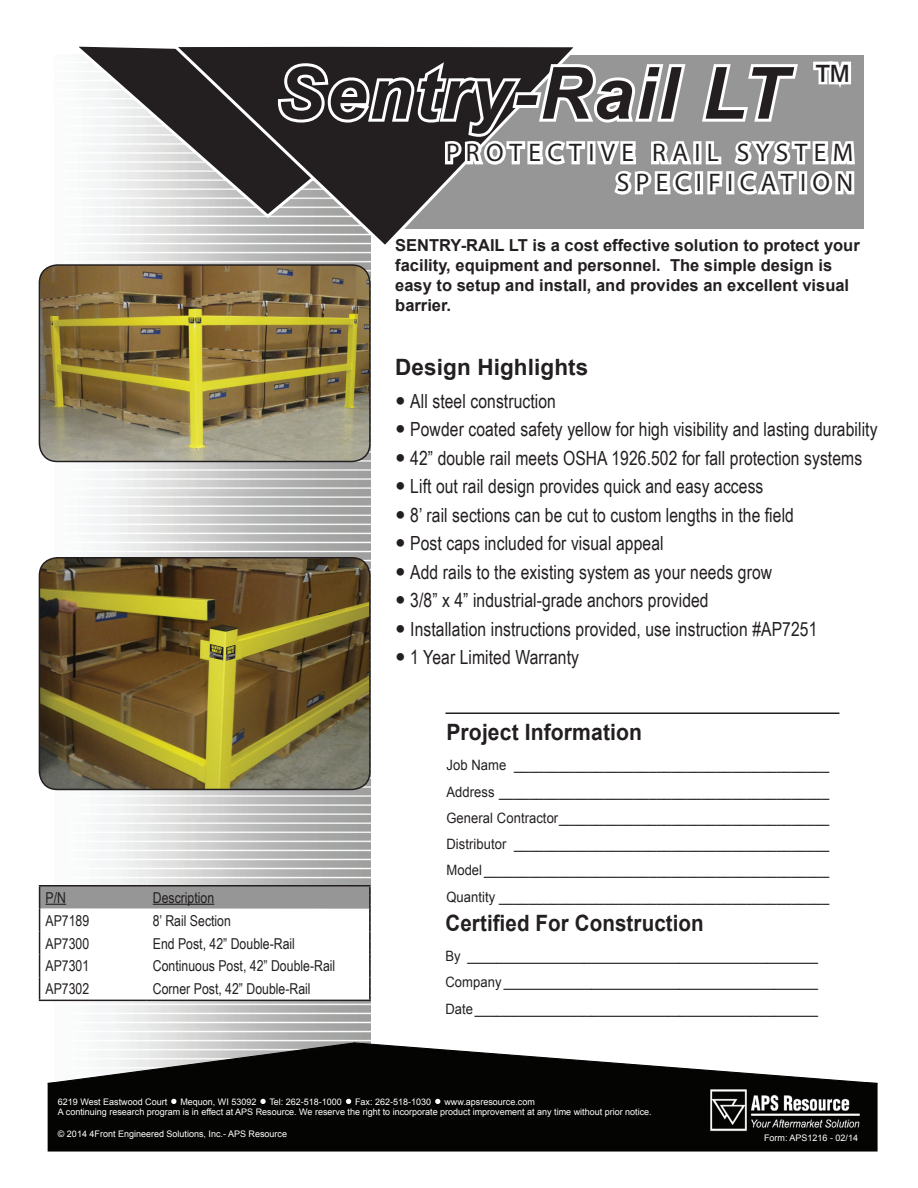
<style>
.page{position:relative;width:918px;height:1188px;background:#fff}
.page>*{position:absolute;margin:0;border:0;box-sizing:border-box;transform-origin:0 0}
.t1{font:italic 700 72px "Arial";letter-spacing:.03em;color:#231f20}
.t2{font:25.5px/30px "Myriad Pro";letter-spacing:.25em;color:#231f20;text-align:right}
.t3{font:700 22.5px "Arial";letter-spacing:.005em;color:#231f20;scale:.91 1}
.t4{font:700 22.5px "Arial";letter-spacing:.005em;color:#231f20;scale:.94 1}
.t5{font:700 22.5px "Arial";letter-spacing:.005em;color:#231f20}
.t6{font:19.5px/28.5px "Arial Narrow";letter-spacing:.005em;color:#231f20}
.t7{font:700 16.5px/19.8px "Arial";color:#231f20}
.t8{font:15px "Arial Narrow";color:#231f20}
.t9{font:14.25px/26.2px "Arial";letter-spacing:.005em;color:#231f20;text-align:justify;scale:.91 1}
.t10{font:9px/10.8px "Arial";color:#fff}
</style>
<div class="page">
<div style="left:384px;top:56px;width:480px;height:173px;background:#969696"></div>
<div style="left:48px;top:1083px;width:829px;height:68px;background:#040503"></div>
<div style="left:48px;top:1083px;width:830px;height:69px;border:1px solid #040503"></div>
<svg style="left:47px;top:1042px;width:831px;height:43px"></svg>
<img style="left:707px;top:1083px;width:156px;height:49px">
<hr style="left:446px;top:712px;width:393px;height:2px;background:#231f20">
<svg style="left:171px;top:1098px;width:6px;height:6px"></svg>
<svg style="left:260px;top:1098px;width:6px;height:6px"></svg>
<svg style="left:346px;top:1098px;width:6px;height:6px"></svg>
<svg style="left:435px;top:1098px;width:6px;height:6px"></svg>
<svg style="left:70px;top:46px;width:100px;height:174px"></svg>
<svg style="left:170px;top:46px;width:247px;height:205px;background:#777575"></svg>
<svg style="left:275px;top:46px;width:583px;height:170px"></svg>
<img style="left:39px;top:265px;width:331px;height:196px">
<div style="left:39px;top:264px;width:332px;height:198px;border:2px solid #231f20;border-radius:18px"></div>
<img style="left:39px;top:558px;width:331px;height:231px">
<div style="left:39px;top:557px;width:332px;height:233px;border:2px solid #231f20;border-radius:18px"></div>
<hr style="left:39px;top:885px;width:108px;height:1px;background:#231f20">
<hr style="left:147px;top:885px;width:224px;height:1px;background:#231f20">
<hr style="left:369px;top:887px;width:2px;height:22px;background:#231f20">
<hr style="left:369px;top:909px;width:2px;height:23px;background:#231f20">
<hr style="left:369px;top:932px;width:2px;height:23px;background:#231f20">
<hr style="left:369px;top:955px;width:2px;height:22px;background:#231f20">
<hr style="left:369px;top:977px;width:2px;height:23px;background:#231f20">
<hr style="left:39px;top:1000px;width:108px;height:1px;background:#231f20">
<hr style="left:147px;top:1000px;width:224px;height:1px;background:#231f20">
<svg style="left:39px;top:886px;width:331px;height:114px"></svg>
<hr style="left:153px;top:904px;width:61px;height:1px;background:#231f20">
<h1 class="t1" style="left:276px;top:45px;width:579px">Sentry-Rail LT <sup>™</sup></h1>
<h2 class="t2" style="left:446px;top:137px;width:409px">PROTECTIVE RAIL SYSTEM<br>SPECIFICATION</h2>
<p class="t7" style="left:395px;top:236px;width:466px">SENTRY-RAIL LT is a cost effective solution to protect your facility, equipment and personnel. The simple design is easy to setup and install, and provides an excellent visual barrier.</p>
<p class="t8" style="left:46px;top:886px;width:22px">P/N</p>
<p class="t8" style="left:153px;top:886px;width:63px">Description</p>
<p class="t8" style="left:46px;top:909px;width:45px">AP7189</p>
<p class="t8" style="left:153px;top:909px;width:80px">8’ Rail Section</p>
<p class="t8" style="left:46px;top:932px;width:45px">AP7300</p>
<p class="t8" style="left:153px;top:932px;width:144px">End Post, 42” Double-Rail</p>
<p class="t8" style="left:46px;top:955px;width:45px">AP7301</p>
<p class="t8" style="left:153px;top:955px;width:184px">Continuous Post, 42” Double-Rail</p>
<p class="t8" style="left:46px;top:978px;width:45px">AP7302</p>
<p class="t8" style="left:153px;top:978px;width:159px">Corner Post, 42” Double-Rail</p>
<h3 class="t5" style="left:395px;top:353px;width:195px">Design Highlights</h3>
<p class="t6" style="left:410px;top:386px;width:469px">All steel construction<br>Powder coated safety yellow for high visibility and lasting durability 42” double rail meets OSHA 1926.502 for fall protection systems Lift out rail design provides quick and easy access<br>8’ rail sections can be cut to custom lengths in the field<br>Post caps included for visual appeal<br>Add rails to the existing system as your needs grow<br>3/8” x 4” industrial-grade anchors provided<br>Installation instructions provided, use instruction #AP7251<br>1 Year Limited Warranty</p>
<h3 class="t4" style="left:446px;top:717px;width:210px">Project Information</h3>
<p class="t9" style="left:446px;top:752px;width:422px">Job Name __________________________________________ Address ____________________________________________ General Contractor____________________________________ Distributor __________________________________________ Model______________________________________________ Quantity ____________________________________________</p>
<h3 class="t3" style="left:446px;top:908px;width:285px">Certified For Construction</h3>
<p class="t9" style="left:446px;top:943px;width:411px">By ________________________________________________ Company ___________________________________________ Date_______________________________________________</p>
<p class="t10" style="left:58px;top:1096px;width:595px">6219 West Eastwood Court • Mequon, WI 53092 • Tel: 262-518-1000 • Fax: 262-518-1030 • www.apsresource.com<br>A continuing research program is in effect at APS Resource. We reserve the right to incorporate product improvement at any time without prior notice.</p>
<p class="t10" style="left:58px;top:1128px;width:231px">© 2014 4Front Engineered Solutions, Inc.- APS Resource</p>
<p class="t10" style="left:764px;top:1132px;width:96px">Form: APS1216 - 02/14</p>
</div>
